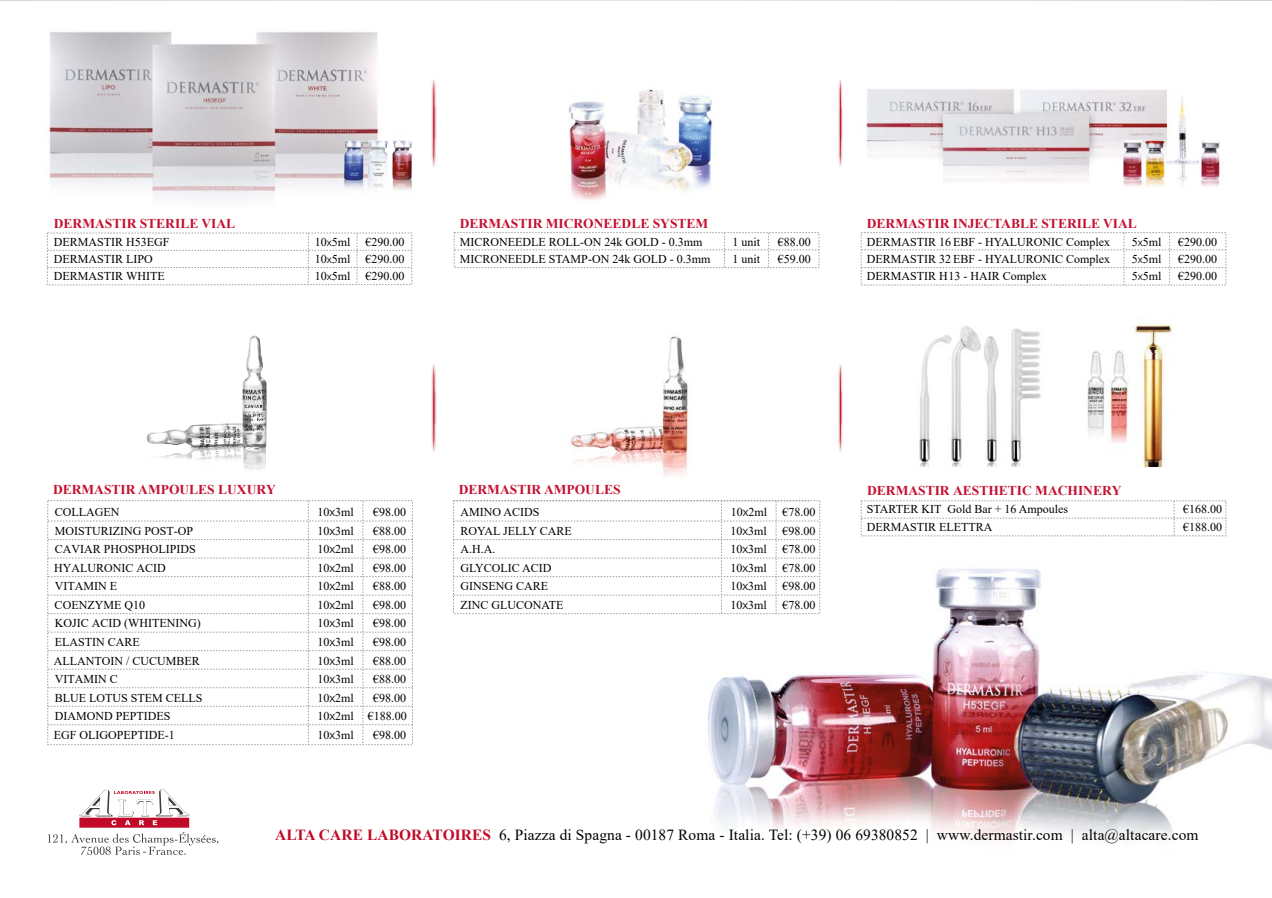
<style>
.page{position:relative;width:1272px;height:898px;background:#fff}
.page>*{position:absolute;margin:0;border:0;box-sizing:border-box;transform-origin:0 0}
.t1{font:15.45px "Times New Roman";letter-spacing:.005em;color:#000}
.t2{font:700 13.5px "Times New Roman";color:#c41130}
.t3{font:12px/18.6px "Times New Roman";color:#000}
.s1{font-family:"Helvetica Neue LT Std";font-weight:300;font-size:10.5px}
.s2{font-family:"Helvetica Neue LT Std";font-weight:300}
.s3{font-weight:700;color:#c10a27}
</style>
<div class="page">
<img style="left:866px;top:89px;width:301px;height:93px">
<img style="left:47px;top:31px;width:331px;height:168px">
<img style="left:1087px;top:324px;width:85px;height:143px">
<img style="left:919px;top:326px;width:122px;height:141px">
<img style="left:680px;top:500px;width:591px;height:340px">
<img style="left:146px;top:335px;width:121px;height:135px">
<img style="left:571px;top:336px;width:118px;height:140px">
<img style="left:431px;top:364px;width:6px;height:88px">
<svg style="left:433px;top:365px;width:1px;height:85px"></svg>
<svg style="left:48px;top:500px;width:364px;height:244px"></svg>
<svg style="left:453px;top:500px;width:366px;height:113px"></svg>
<img style="left:568px;top:89px;width:145px;height:111px">
<svg style="left:47px;top:232px;width:365px;height:52px"></svg>
<div style="left:454px;top:232px;width:365px;height:36px;border:1px dashed #9ca0a3"></div>
<svg style="left:454px;top:233px;width:365px;height:35px"></svg>
<div style="left:861px;top:232px;width:365px;height:53px;border:1px dashed #9ca0a3"></div>
<svg style="left:861px;top:233px;width:364px;height:52px"></svg>
<div style="left:861px;top:500px;width:365px;height:36px;border:1px dashed #9ca0a3"></div>
<svg style="left:861px;top:501px;width:364px;height:35px"></svg>
<img style="left:431px;top:79px;width:6px;height:88px">
<svg style="left:433px;top:80px;width:1px;height:85px"></svg>
<img style="left:838px;top:79px;width:5px;height:88px">
<svg style="left:840px;top:80px;width:1px;height:85px"></svg>
<img style="left:838px;top:364px;width:5px;height:88px">
<svg style="left:840px;top:365px;width:1px;height:85px"></svg>
<svg style="left:48px;top:789px;width:170px;height:65px"></svg>
<img style="left:334px;top:130px;width:79px;height:69px">
<img style="left:1105px;top:92px;width:115px;height:96px">
<p class="t2" style="left:54px;top:213px;width:183px">DERMASTIR STERILE VIAL</p>
<p class="t3" style="left:54px;top:232px;width:117px">DERMASTIR H53EGF</p>
<p class="t3" style="left:315px;top:232px;width:37px">10<span class="s1">x</span>5ml</p>
<p class="t3" style="left:365px;top:232px;width:40px">€290.00</p>
<p class="t3" style="left:54px;top:249px;width:100px">DERMASTIR LIPO</p>
<p class="t3" style="left:315px;top:249px;width:37px">10<span class="s1">x</span>5ml</p>
<p class="t3" style="left:365px;top:249px;width:40px">€290.00</p>
<p class="t3" style="left:54px;top:266px;width:112px">DERMASTIR WHITE</p>
<p class="t3" style="left:315px;top:266px;width:37px">10<span class="s1">x</span>5ml</p>
<p class="t3" style="left:365px;top:266px;width:40px">€290.00</p>
<p class="t2" style="left:460px;top:213px;width:250px">DERMASTIR MICRONEEDLE SYSTEM</p>
<p class="t3" style="left:460px;top:232px;width:244px">MICRONEEDLE ROLL-ON 24k GOLD - 0.3mm</p>
<p class="t3" style="left:732px;top:232px;width:29px">1 unit</p>
<p class="t3" style="left:777px;top:232px;width:34px">€88.00</p>
<p class="t3" style="left:460px;top:249px;width:252px">MICRONEEDLE STAMP-ON 24k GOLD - 0.3mm</p>
<p class="t3" style="left:732px;top:249px;width:29px">1 unit</p>
<p class="t3" style="left:777px;top:249px;width:34px">€59.00</p>
<p class="t2" style="left:866px;top:213px;width:271px">DERMASTIR INJECTABLE STERILE VIAL</p>
<p class="t3" style="left:866px;top:232px;width:245px">DERMASTIR 16 EBF - HYALURONIC Complex</p>
<p class="t3" style="left:1131px;top:232px;width:31px">5<span class="s1">x</span>5ml</p>
<p class="t3" style="left:1178px;top:232px;width:40px">€290.00</p>
<p class="t3" style="left:866px;top:249px;width:245px">DERMASTIR 32 EBF - HYALURONIC Complex</p>
<p class="t3" style="left:1131px;top:249px;width:31px">5<span class="s1">x</span>5ml</p>
<p class="t3" style="left:1178px;top:249px;width:40px">€290.00</p>
<p class="t3" style="left:866px;top:266px;width:181px">DERMASTIR H 13 - HAIR Complex</p>
<p class="t3" style="left:1131px;top:266px;width:31px">5<span class="s1">x</span>5ml</p>
<p class="t3" style="left:1178px;top:266px;width:40px">€290.00</p>
<p class="t2" style="left:53px;top:480px;width:224px">DERMASTIR AMPOULES LUXURY</p>
<p class="t3" style="left:55px;top:502px;width:66px">COLLAGEN</p>
<p class="t3" style="left:373px;top:502px;width:34px">€98.00</p>
<p class="t3" style="left:55px;top:521px;width:140px">MOISTURIZING POST-OP</p>
<p class="t3" style="left:373px;top:521px;width:34px">€88.00</p>
<p class="t3" style="left:55px;top:539px;width:142px">CAVIAR PHOSPHOLIPIDS</p>
<p class="t3" style="left:373px;top:539px;width:35px">€98.00</p>
<p class="t3" style="left:54px;top:558px;width:113px">HYALURONIC ACID</p>
<p class="t3" style="left:373px;top:558px;width:35px">€98.00 €88.00</p>
<p class="t3" style="left:55px;top:595px;width:92px">COENZYME Q10</p>
<p class="t3" style="left:373px;top:595px;width:34px">€98.00</p>
<p class="t3" style="left:55px;top:613px;width:147px">KOJIC ACID (WHITENING)</p>
<p class="t3" style="left:373px;top:613px;width:34px">€98.00</p>
<p class="t3" style="left:55px;top:632px;width:86px">ELASTIN CARE</p>
<p class="t3" style="left:373px;top:632px;width:34px">€98.00</p>
<p class="t3" style="left:54px;top:650px;width:147px">ALLANTOIN / CUCUMBER</p>
<p class="t3" style="left:373px;top:650px;width:34px">€88.00</p>
<p class="t3" style="left:55px;top:669px;width:64px">VITAMIN C</p>
<p class="t3" style="left:373px;top:669px;width:34px">€88.00</p>
<p class="t3" style="left:55px;top:687px;width:149px">BLUE LOTUS STEM CELLS</p>
<p class="t3" style="left:373px;top:687px;width:34px">€98.00</p>
<p class="t3" style="left:55px;top:706px;width:117px">DIAMOND PEPTIDES</p>
<p class="t3" style="left:317px;top:706px;width:38px">10<span class="s2">x</span>2ml</p>
<p class="t3" style="left:317px;top:502px;width:38px">10<span class="s2">x</span>3ml</p>
<p class="t3" style="left:317px;top:521px;width:38px">10<span class="s2">x</span>3ml</p>
<p class="t3" style="left:317px;top:539px;width:38px">10<span class="s2">x</span>2ml</p>
<p class="t3" style="left:317px;top:558px;width:38px">10<span class="s2">x</span>2ml</p>
<p class="t3" style="left:55px;top:576px;width:64px">VITAMIN E</p>
<p class="t3" style="left:317px;top:576px;width:38px">10<span class="s2">x</span>2ml</p>
<p class="t3" style="left:317px;top:595px;width:38px">10<span class="s2">x</span>2ml</p>
<p class="t3" style="left:317px;top:613px;width:38px">10<span class="s2">x</span>3ml</p>
<p class="t3" style="left:317px;top:632px;width:38px">10<span class="s2">x</span>3ml</p>
<p class="t3" style="left:317px;top:650px;width:38px">10<span class="s2">x</span>3ml</p>
<p class="t3" style="left:317px;top:669px;width:38px">10<span class="s2">x</span>3ml</p>
<p class="t3" style="left:317px;top:687px;width:38px">10<span class="s2">x</span>2ml</p>
<p class="t3" style="left:368px;top:706px;width:40px">€188.00</p>
<p class="t3" style="left:54px;top:724px;width:122px">EGF OLIGOPEPTIDE-1</p>
<p class="t3" style="left:317px;top:724px;width:38px">10<span class="s2">x</span>3ml</p>
<p class="t3" style="left:373px;top:724px;width:34px">€98.00</p>
<p class="t2" style="left:459px;top:480px;width:163px">DERMASTIR AMPOULES</p>
<p class="t3" style="left:460px;top:502px;width:81px">AMINO ACIDS</p>
<p class="t3" style="left:782px;top:502px;width:34px">€78.00</p>
<p class="t3" style="left:460px;top:521px;width:113px">ROYAL JELLY CARE</p>
<p class="t3" style="left:782px;top:521px;width:34px">€98.00</p>
<p class="t3" style="left:460px;top:539px;width:36px">A.H.A.</p>
<p class="t3" style="left:782px;top:539px;width:34px">€78.00</p>
<p class="t3" style="left:460px;top:558px;width:93px">GLYCOLIC ACID</p>
<p class="t3" style="left:730px;top:502px;width:38px">10<span class="s2">x</span>2ml</p>
<p class="t3" style="left:730px;top:521px;width:38px">10<span class="s2">x</span>3ml</p>
<p class="t3" style="left:730px;top:539px;width:38px">10<span class="s2">x</span>3ml</p>
<p class="t3" style="left:730px;top:558px;width:38px">10<span class="s2">x</span>3ml</p>
<p class="t3" style="left:782px;top:558px;width:34px">€78.00</p>
<p class="t3" style="left:730px;top:576px;width:38px">10<span class="s2">x</span>3ml</p>
<p class="t3" style="left:460px;top:576px;width:89px">GINSENG CARE</p>
<p class="t3" style="left:782px;top:576px;width:34px">€98.00</p>
<p class="t3" style="left:460px;top:594px;width:104px">ZINC GLUCONATE</p>
<p class="t3" style="left:730px;top:594px;width:38px">10<span class="s2">x</span>3ml</p>
<p class="t3" style="left:782px;top:594px;width:34px">€78.00</p>
<p class="t2" style="left:867px;top:480px;width:256px">DERMASTIR AESTHETIC MACHINERY</p>
<p class="t3" style="left:866px;top:499px;width:203px">STARTER KIT Gold Bar + 16 Ampoules</p>
<p class="t3" style="left:1182px;top:499px;width:40px">€168.00</p>
<p class="t3" style="left:866px;top:517px;width:127px">DERMASTIR ELETTRA</p>
<p class="t3" style="left:1182px;top:517px;width:40px">€188.00</p>
<p class="t1" style="left:275px;top:823px;width:924px"><span class="s3">ALTA CARE LABORATOIRES</span> 6, Piazza di Spagna - 00187 Roma - Italia. Tel: (+39) 06 69380852 | www.dermastir.com | alta@altacare.com</p>
</div>
